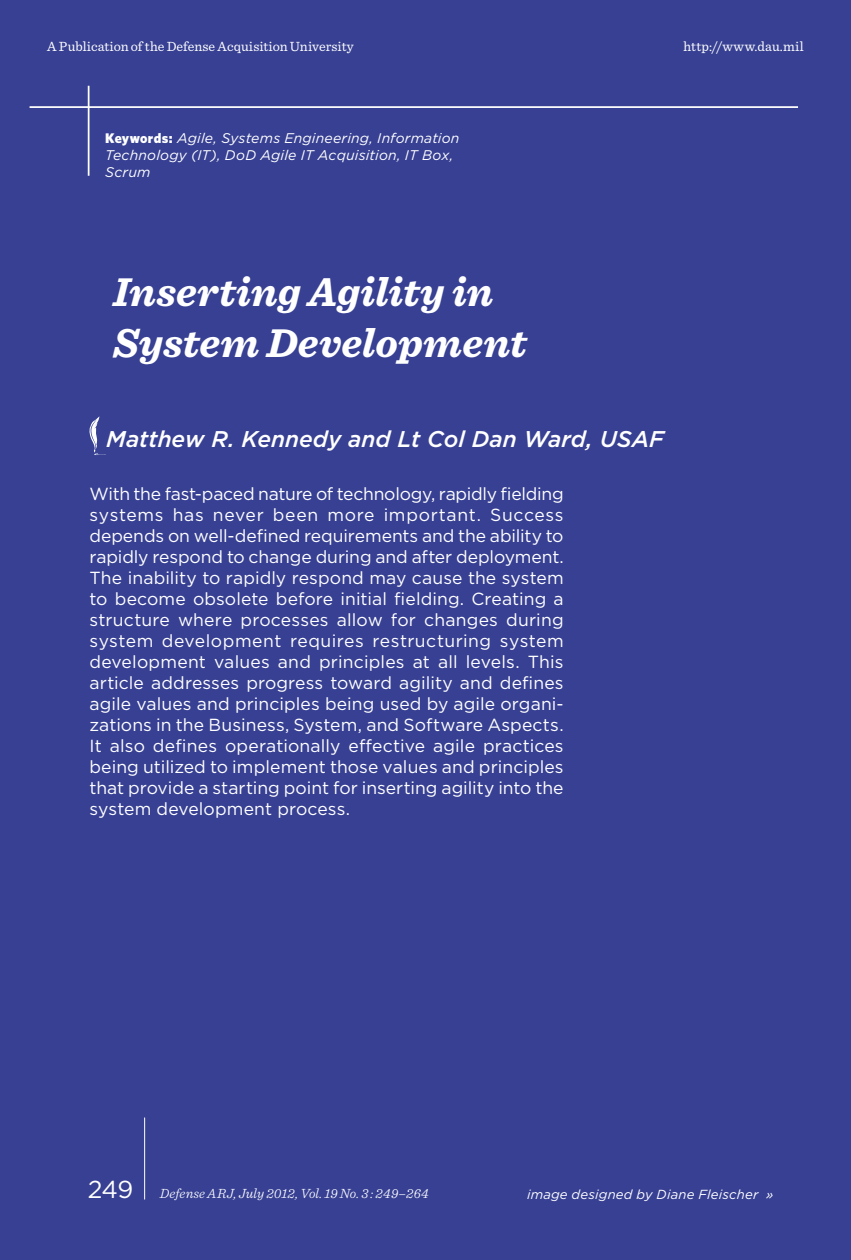
<style>
.page{position:relative;width:851px;height:1260px;background:#fff}
.page>*{position:absolute;margin:0;border:0;box-sizing:border-box;transform-origin:0 0}
.Article_Title_Opt_2{font:italic 700 42px/50.4px "Sentinel";color:#fff}
.t1{font:24.5px "Gotham";color:#fff}
.Author_Name{font:italic 500 22.75px "Gotham";color:#fff}
.Abstract{font:17.5px/21px "Gotham";color:#fff;text-align:justify}
.Article_Keywords{font:italic 14px/16.8px "Gotham";letter-spacing:.015em;color:#fff}
.t2{font:14px "Sentinel";letter-spacing:.005em;color:#fff}
.t3{font:italic 300 14px "Sentinel";letter-spacing:.01em;color:#fff}
.t4{font:italic 13.12px "Gotham";letter-spacing:.015em;color:#fff}
.s1{font-family:"Whitney";font-weight:900;font-style:normal}
</style>
<div class="page">
<div style="left:0;top:0;width:850px;height:1260px;background:#374093"></div>
<hr style="left:144px;top:1118px;width:1px;height:82px;background:#fff">
<hr style="left:88px;top:86px;width:1px;height:90px;background:#fff">
<hr style="left:30px;top:106px;width:768px;height:2px;background:#fff">
<svg style="left:89px;top:416px;width:17px;height:39px"></svg>
<p class="t2" style="left:47px;top:36px;width:308px">A Publication of the Defense Acquisition University</p>
<p class="t2" style="left:683px;top:36px;width:122px">http://www.dau.mil</p>
<p class="Article_Keywords" style="left:105px;top:129px;width:356px"><span class="s1">Keywords:</span> Agile, Systems Engineering, Information<br>Technology (IT), DoD Agile IT Acquisition, IT Box,<br>Scrum</p>
<p class="Article_Title_Opt_2" style="left:113px;top:265px;width:415px">Inserting Agility in<br>System Development</p>
<p class="Author_Name" style="left:106px;top:424px;width:559px">Matthew R. Kennedy and Lt Col Dan Ward, USAF</p>
<p class="Abstract" style="left:89px;top:483px;width:476px">With the fast-paced nature of technology, rapidly fielding systems has never been more important. Success depends on well-defined requirements and the ability to rapidly respond to change during and after deployment.<br>The inability to rapidly respond may cause the system to become obsolete before initial fielding. Creating a structure where processes allow for changes during system development requires restructuring system development values and principles at all levels. This article addresses progress toward agility and defines agile values and principles being used by agile organi&shy;zations in the Business, System, and Software Aspects.<br>It also defines operationally effective agile practices being utilized to implement those values and principles that provide a starting point for inserting agility into the system development process.</p>
<h2 class="t1" style="left:88px;top:1173px;width:47px">249</h2>
<p class="t3" style="left:160px;top:1183px;width:270px">Defense ARJ, July 2012, Vol. 19 No. 3 : 249–264</p>
<p class="t4" style="left:527px;top:1186px;width:248px">image designed by Diane Fleischer »</p>
</div>
